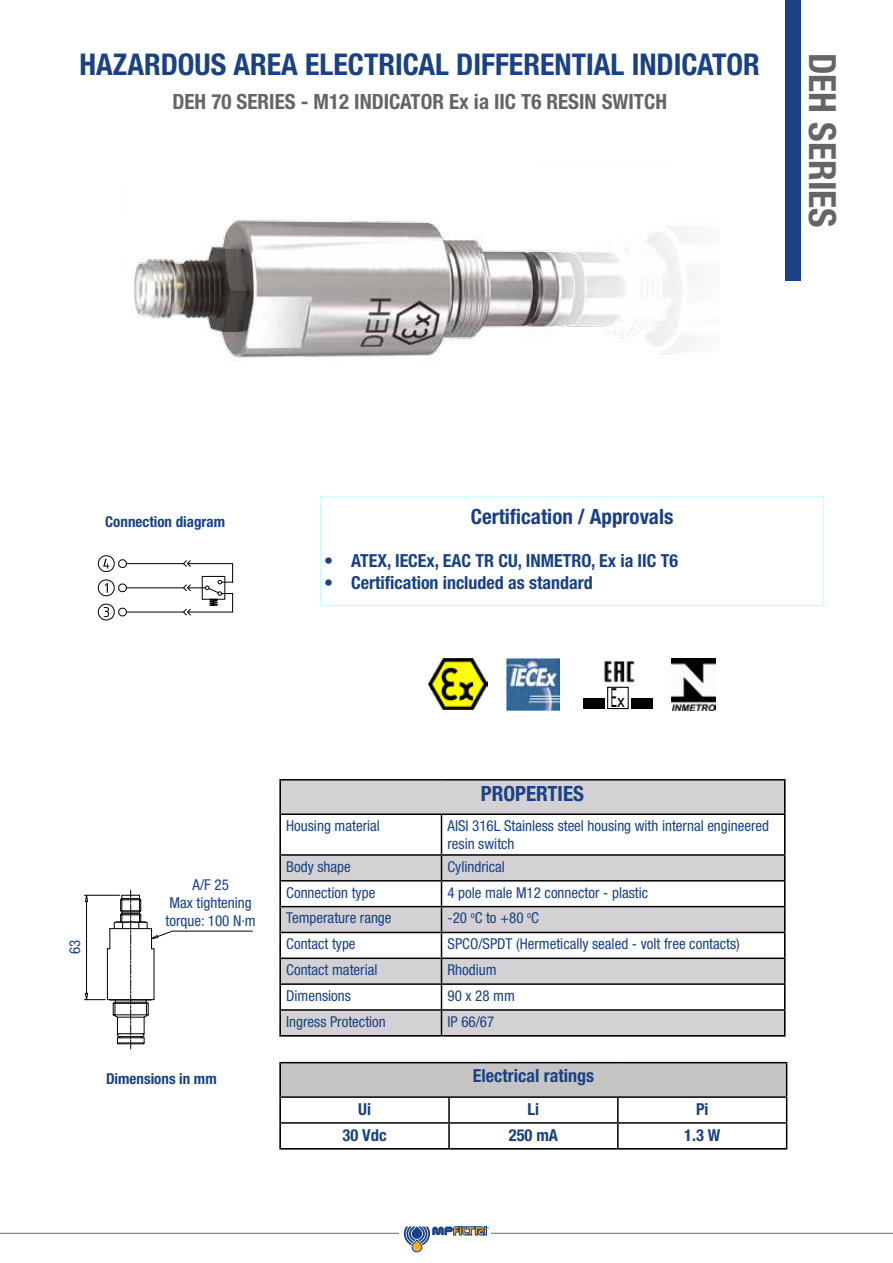
<style>
.page{position:relative;width:893px;height:1263px;background:#fff}
.page>*{position:absolute;margin:0;border:0;box-sizing:border-box;transform-origin:0 0}
.t1{font:700 condensed 37.5px "Helvetica Neue LT Std";color:#646567}
.t2{font:700 condensed 30px "Helvetica Neue LT Std";color:#194183}
.t3{font:26.25px "Arial Narrow";color:#000;scale:.44 1}
.t4{font:700 condensed 21px "Helvetica Neue LT Std";color:#646567}
.t5{font:700 condensed 21px "Helvetica Neue LT Std";color:#194183}
.t6{font:700 condensed 18px "Helvetica Neue LT Std";color:#194183}
.t7{font:700 condensed 16.5px "Helvetica Neue LT Std";color:#194183}
.t8{font:condensed 15px/18px "Helvetica Neue LT Std";color:#194183}
.t9{font:700 condensed 15px "Helvetica Neue LT Std";color:#194183}
.s1{font-size:17.55px}
</style>
<div class="page">
<div style="left:320px;top:496px;width:504px;height:110px;border:2px solid #cff"></div>
<div style="left:279px;top:779px;width:506px;height:258px;background:#d3d1d3"></div>
<svg style="left:281px;top:815px;width:503px;height:194px;fill:#fff"></svg>
<hr style="left:279px;top:779px;width:162px;height:1px;background:#000">
<hr style="left:279px;top:780px;width:2px;height:33px;background:#000">
<hr style="left:441px;top:779px;width:344px;height:1px;background:#000">
<hr style="left:784px;top:780px;width:1px;height:33px;background:#000">
<hr style="left:279px;top:813px;width:162px;height:2px;background:#000">
<hr style="left:279px;top:815px;width:2px;height:39px;background:#000">
<hr style="left:441px;top:813px;width:344px;height:2px;background:#000">
<hr style="left:441px;top:815px;width:1px;height:39px;background:#000">
<hr style="left:784px;top:815px;width:1px;height:39px;background:#000">
<hr style="left:279px;top:854px;width:162px;height:2px;background:#000">
<hr style="left:279px;top:856px;width:2px;height:24px;background:#000">
<hr style="left:441px;top:854px;width:344px;height:2px;background:#000">
<hr style="left:279px;top:880px;width:162px;height:1px;background:#000">
<hr style="left:279px;top:881px;width:2px;height:25px;background:#000">
<hr style="left:441px;top:880px;width:344px;height:1px;background:#000">
<hr style="left:279px;top:906px;width:162px;height:1px;background:#000">
<hr style="left:279px;top:907px;width:2px;height:25px;background:#000">
<hr style="left:441px;top:906px;width:344px;height:1px;background:#000">
<hr style="left:279px;top:932px;width:162px;height:1px;background:#000">
<hr style="left:279px;top:933px;width:2px;height:24px;background:#000">
<hr style="left:441px;top:932px;width:344px;height:1px;background:#000">
<hr style="left:279px;top:957px;width:162px;height:2px;background:#000">
<hr style="left:279px;top:959px;width:2px;height:24px;background:#000">
<hr style="left:441px;top:957px;width:344px;height:2px;background:#000">
<hr style="left:279px;top:983px;width:162px;height:2px;background:#000">
<hr style="left:279px;top:985px;width:2px;height:24px;background:#000">
<hr style="left:441px;top:983px;width:344px;height:2px;background:#000">
<hr style="left:279px;top:1009px;width:162px;height:2px;background:#000">
<hr style="left:279px;top:1011px;width:2px;height:24px;background:#000">
<hr style="left:441px;top:1009px;width:344px;height:2px;background:#000">
<svg style="left:441px;top:856px;width:1px;height:179px"></svg>
<svg style="left:784px;top:856px;width:1px;height:179px"></svg>
<hr style="left:279px;top:1035px;width:162px;height:1px;background:#000">
<hr style="left:441px;top:1035px;width:344px;height:1px;background:#000">
<div style="left:279px;top:1062px;width:507px;height:87px;background:#c6c4c5"></div>
<hr style="left:279px;top:1062px;width:170px;height:1px;background:#000">
<hr style="left:279px;top:1063px;width:2px;height:33px;background:#000">
<hr style="left:449px;top:1062px;width:169px;height:1px;background:#000">
<hr style="left:618px;top:1062px;width:169px;height:1px;background:#000">
<hr style="left:786px;top:1063px;width:1px;height:33px;background:#000">
<hr style="left:279px;top:1096px;width:170px;height:2px;background:#000">
<hr style="left:279px;top:1098px;width:2px;height:24px;background:#000">
<hr style="left:449px;top:1096px;width:169px;height:2px;background:#000">
<hr style="left:618px;top:1096px;width:169px;height:2px;background:#000">
<hr style="left:279px;top:1122px;width:170px;height:2px;background:#000">
<hr style="left:279px;top:1124px;width:2px;height:24px;background:#000">
<svg style="left:280px;top:1097px;width:507px;height:51px;background:#f0f0f0"></svg>
<hr style="left:279px;top:1148px;width:170px;height:1px;background:#000">
<hr style="left:449px;top:1148px;width:169px;height:1px;background:#000">
<hr style="left:618px;top:1148px;width:169px;height:1px;background:#000">
<hr style="left:0;top:1233px;width:893px;height:1px;background:#666">
<svg style="left:404px;top:1226px;width:85px;height:26px"></svg>
<div style="left:785px;top:0;width:16px;height:281px;background:#194183"></div>
<img style="left:134px;top:216px;width:557px;height:146px">
<hr style="left:127px;top:612px;width:56px;height:1px;background:#000">
<svg style="left:98px;top:603px;width:29px;height:18px"></svg>
<hr style="left:127px;top:587px;width:56px;height:1px;background:#000">
<svg style="left:98px;top:579px;width:29px;height:17px"></svg>
<hr style="left:127px;top:563px;width:56px;height:1px;background:#000">
<svg style="left:98px;top:555px;width:29px;height:17px"></svg>
<svg style="left:183px;top:560px;width:50px;height:56px"></svg>
<svg style="left:84px;top:890px;width:169px;height:159px"></svg>
<img style="left:428px;top:659px;width:59px;height:50px">
<img style="left:507px;top:659px;width:52px;height:52px">
<img style="left:672px;top:659px;width:44px;height:52px">
<img style="left:603px;top:661px;width:32px;height:21px">
<div style="left:584px;top:699px;width:21px;height:10px;background:#000"></div>
<div style="left:631px;top:699px;width:22px;height:10px;background:#000"></div>
<div style="left:607px;top:687px;width:22px;height:22px;border:1px solid #000"></div>
<h2 class="t2" style="left:80px;top:47px;width:682px">HAZARDOUS AREA ELECTRICAL DIFFERENTIAL INDICATOR</h2>
<h3 class="t4" style="left:172px;top:89px;width:496px">DEH 70 SERIES - M12 INDICATOR Ex ia IIC T6 RESIN SWITCH</h3>
<h1 class="t1" style="left:845px;top:53px;width:176px;rotate:90deg">DEH SERIES</h1>
<p class="t9" style="left:105px;top:512px;width:121px">Connection diagram</p>
<h3 class="t5" style="left:471px;top:503px;width:204px">Certification / Approvals</h3>
<p class="t6" style="left:324px;top:550px;width:356px">• ATEX, IECEx, EAC TR CU, INMETRO, Ex ia IIC T6</p>
<p class="t6" style="left:324px;top:571px;width:270px">• Certification included as standard</p>
<p class="t8" style="left:66px;top:954px;width:16px;rotate:-90deg">63</p>
<p class="t8" style="left:166px;top:876px;width:92px;text-align:center">A/F 25<br>Max tightening torque: 100 N m.</p>
<p class="t9" style="left:106px;top:1070px;width:112px">Dimensions in mm</p>
<h3 class="t3" style="left:611px;top:679px;width:33px">E<span class="s1">x</span></h3>
<h3 class="t5" style="left:481px;top:781px;width:105px">PROPERTIES</h3>
<p class="t8" style="left:286px;top:816px;width:95px">Housing material</p>
<p class="t8" style="left:447px;top:816px;width:323px">AISI 316L Stainless steel housing with internal engineered resin switch</p>
<p class="t8" style="left:286px;top:857px;width:66px">Body shape</p>
<p class="t8" style="left:447px;top:857px;width:59px">Cylindrical</p>
<p class="t8" style="left:286px;top:883px;width:91px">Connection type</p>
<p class="t8" style="left:447px;top:883px;width:202px">4 pole male M12 connector - plastic</p>
<p class="t8" style="left:286px;top:909px;width:107px">Temperature range</p>
<p class="t8" style="left:447px;top:909px;width:93px">-20 <sup>o</sup>C to +80 <sup>o</sup>C</p>
<p class="t8" style="left:286px;top:935px;width:71px">Contact type</p>
<p class="t8" style="left:447px;top:935px;width:294px">SPCO/SPDT (Hermetically sealed - volt free contacts)</p>
<p class="t8" style="left:286px;top:960px;width:93px">Contact material</p>
<p class="t8" style="left:447px;top:960px;width:51px">Rhodium</p>
<p class="t8" style="left:286px;top:986px;width:66px">Dimensions</p>
<p class="t8" style="left:447px;top:986px;width:69px">90 x 28 mm</p>
<p class="t8" style="left:286px;top:1012px;width:101px">Ingress Protection</p>
<p class="t8" style="left:447px;top:1012px;width:48px">IP 66/67</p>
<p class="t6" style="left:473px;top:1064px;width:123px">Electrical ratings</p>
<p class="t7" style="left:358px;top:1099px;width:14px">Ui</p>
<p class="t7" style="left:528px;top:1099px;width:13px">Li</p>
<p class="t7" style="left:696px;top:1099px;width:14px">Pi</p>
<p class="t7" style="left:342px;top:1125px;width:46px">30 Vdc</p>
<p class="t7" style="left:509px;top:1125px;width:51px">250 mA</p>
<p class="t7" style="left:684px;top:1125px;width:38px">1.3 W</p>
</div>
